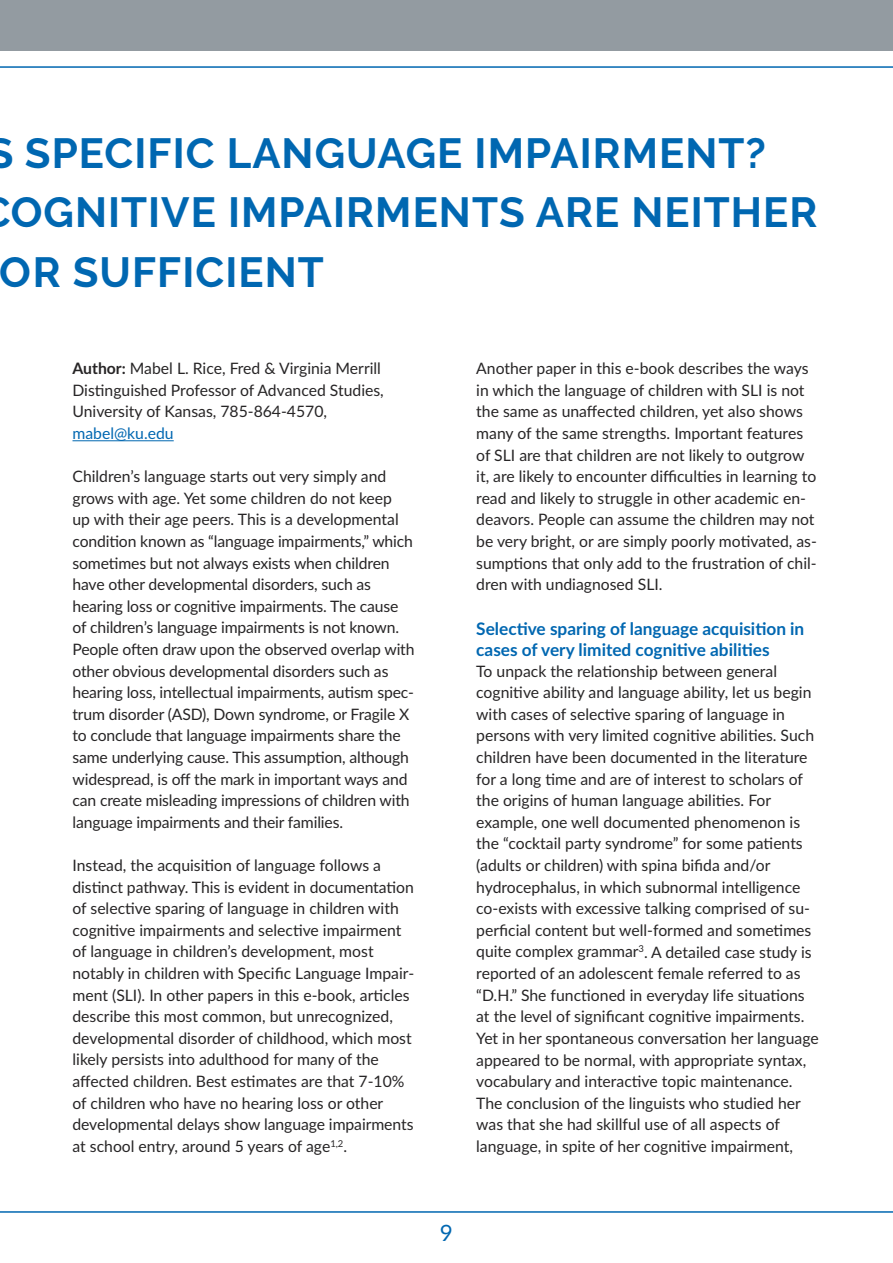
<style>
.page{position:relative;width:893px;height:1263px;background:#fff}
.page>*{position:absolute;margin:0;border:0;box-sizing:border-box;transform-origin:0 0}
.t1{font:700 42px/59.2px "Raleway";letter-spacing:.025em;color:#0067b1}
.t2{font:22.5px "Lato";color:#0067b1}
.t3{font:700 17.25px/21.6px "Lato";color:#0067b1}
.t4{font:15.75px/21.6px "Lato";color:#272526}
.t5{font:15.75px "Lato";color:#0067b1}
.s1{font-weight:700}
</style>
<div class="page">
<hr style="left:72px;top:440px;width:102px;height:1px;background:#0067b1">
<hr style="left:0;top:1211px;width:893px;height:2px;background:#0067b1">
<div style="left:0;top:0;width:893px;height:51px;background:#939ba1"></div>
<hr style="left:0;top:66px;width:893px;height:2px;background:#0067b1">
<h1 class="t1" style="left:0;top:124px;width:819px;text-indent:25px">SPECIFIC LANGUAGE IMPAIRMENT?<br>OGNITIVE IMPAIRMENTS ARE NEITHER<br>OR SUFFICIENT</h1>
<p class="t4" style="left:72px;top:358px;width:313px"><span class="s1">Author:</span> Mabel L. Rice, Fred &amp; Virginia Merrill<br>Distinguished Professor of Advanced Studies,<br>University of Kansas, 785-864-4570,</p>
<p class="t5" style="left:72px;top:424px;width:103px">mabel@ku.edu</p>
<p class="t4" style="left:72px;top:466px;width:344px">Children’s language starts out very simply and grows with age. Yet some children do not keep<br>up with their age peers. This is a developmental condition known as “language impairments,” which sometimes but not always exists when children have other developmental disorders, such as hearing loss or cognitive impairments. The cause of children’s language impairments is not known.<br>People often draw upon the observed overlap with other obvious developmental disorders such as hearing loss, intellectual impairments, autism spec&shy;trum disorder (ASD), Down syndrome, or Fragile X to conclude that language impairments share the same underlying cause. This assumption, although widespread, is off the mark in important ways and can create misleading impressions of children with language impairments and their families.</p>
<p class="t4" style="left:72px;top:855px;width:343px">Instead, the acquisition of language follows a distinct pathway. This is evident in documentation of selective sparing of language in children with cognitive impairments and selective impairment of language in children’s development, most notably in children with Specific Language Impair&shy;ment (SLI). In other papers in this e-book, articles describe this most common, but unrecognized, developmental disorder of childhood, which most likely persists into adulthood for many of the affected children. Best estimates are that 7-10% of children who have no hearing loss or other developmental delays show language impairments at school entry, around 5 years of age<sup>1,2</sup>.</p>
<p class="t4" style="left:476px;top:358px;width:342px">Another paper in this e-book describes the ways in which the language of children with SLI is not the same as unaffected children, yet also shows many of the same strengths. Important features of SLI are that children are not likely to outgrow it, are likely to encounter difficulties in learning to read and likely to struggle in other academic en&shy;deavors. People can assume the children may not be very bright, or are simply poorly motivated, as&shy;sumptions that only add to the frustration of chil&shy;dren with undiagnosed SLI.</p>
<p class="t3" style="left:476px;top:618px;width:330px">Selective sparing of language acquisition in cases of very limited cognitive abilities</p>
<p class="t4" style="left:476px;top:660px;width:344px">To unpack the relationship between general cognitive ability and language ability, let us begin with cases of selective sparing of language in persons with very limited cognitive abilities. Such children have been documented in the literature for a long time and are of interest to scholars of the origins of human language abilities. For example, one well documented phenomenon is the “cocktail party syndrome” for some patients (adults or children) with spina bifida and/or hydrocephalus, in which subnormal intelligence co-exists with excessive talking comprised of su&shy;perficial content but well-formed and sometimes quite complex grammar<sup>3</sup>. A detailed case study is reported of an adolescent female referred to as “D.H.” She functioned in everyday life situations at the level of significant cognitive impairments.<br>Yet in her spontaneous conversation her language appeared to be normal, with appropriate syntax, vocabulary and interactive topic maintenance.<br>The conclusion of the linguists who studied her was that she had skillful use of all aspects of language, in spite of her cognitive impairment,</p>
<h2 class="t2" style="left:440px;top:1220px;width:15px">9</h2>
</div>
